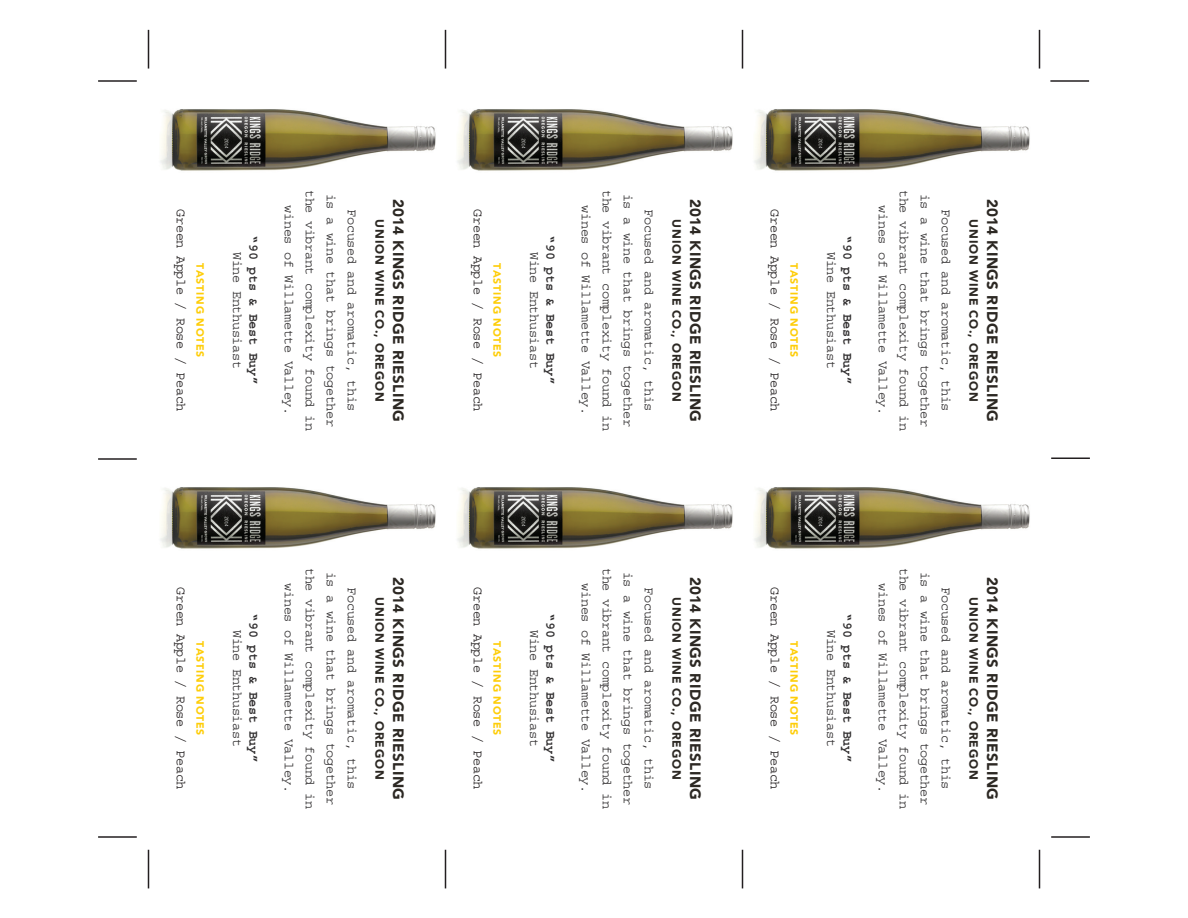
<style>
.page{position:relative;width:1188px;height:918px;background:#fff}
.page>*{position:absolute;margin:0;border:0;box-sizing:border-box;transform-origin:0 0}
.t1{font:900 15px "Avenir";letter-spacing:.035em;color:#2c2823}
.t2{font:13.5px "Courier Std";letter-spacing:-.025em;color:#312f30}
.t3{font:13.5px "Courier Std";letter-spacing:-.025em;color:#231f20}
.t4{font:700 13.5px "Courier Std";letter-spacing:-.025em;color:#312f30}
.t5{font:900 12px "Avenir";letter-spacing:.075em;color:#2c2823}
.t6{font:900 10.5px "Avenir";letter-spacing:.08em;color:#fecd08}
</style>
<div class="page">
<hr style="left:98px;top:80px;width:39px;height:2px;background:#231f20">
<hr style="left:98px;top:458px;width:39px;height:2px;background:#231f20">
<hr style="left:98px;top:836px;width:39px;height:2px;background:#231f20">
<hr style="left:1050px;top:80px;width:39px;height:2px;background:#231f20">
<hr style="left:1051px;top:458px;width:39px;height:1px;background:#231f20">
<hr style="left:1051px;top:836px;width:39px;height:2px;background:#231f20">
<hr style="left:148px;top:30px;width:1px;height:39px;background:#231f20">
<hr style="left:148px;top:850px;width:1px;height:38px;background:#231f20">
<hr style="left:445px;top:30px;width:1px;height:39px;background:#231f20">
<hr style="left:445px;top:850px;width:1px;height:38px;background:#231f20">
<hr style="left:742px;top:30px;width:1px;height:39px;background:#231f20">
<hr style="left:742px;top:850px;width:1px;height:38px;background:#231f20">
<hr style="left:1039px;top:30px;width:1px;height:39px;background:#231f20">
<hr style="left:1039px;top:850px;width:1px;height:38px;background:#231f20">
<img style="left:160px;top:109px;width:870px;height:62px">
<img style="left:160px;top:487px;width:870px;height:62px">
<p class="t2" style="left:317px;top:190px;width:242px;rotate:90deg">the vibrant complexity found in</p>
<p class="t2" style="left:338px;top:194px;width:235px;rotate:90deg">is a wine that brings together</p>
<p class="t2" style="left:614px;top:190px;width:242px;rotate:90deg">the vibrant complexity found in</p>
<p class="t2" style="left:635px;top:194px;width:235px;rotate:90deg">is a wine that brings together</p>
<p class="t2" style="left:911px;top:190px;width:242px;rotate:90deg">the vibrant complexity found in</p>
<p class="t2" style="left:932px;top:194px;width:235px;rotate:90deg">is a wine that brings together</p>
<p class="t3" style="left:189px;top:209px;width:204px;rotate:90deg">Green Apple / Rose / Peach</p>
<p class="t1" style="left:708px;top:199px;width:225px;rotate:90deg">2014 KINGS RIDGE RIESLING</p>
<p class="t1" style="left:411px;top:199px;width:225px;rotate:90deg">2014 KINGS RIDGE RIESLING</p>
<p class="t3" style="left:486px;top:209px;width:204px;rotate:90deg">Green Apple / Rose / Peach</p>
<p class="t1" style="left:1005px;top:199px;width:225px;rotate:90deg">2014 KINGS RIDGE RIESLING</p>
<p class="t2" style="left:296px;top:205px;width:211px;rotate:90deg">wines of Willamette Valley.</p>
<p class="t2" style="left:593px;top:205px;width:211px;rotate:90deg">wines of Willamette Valley.</p>
<p class="t2" style="left:890px;top:205px;width:211px;rotate:90deg">wines of Willamette Valley.</p>
<p class="t3" style="left:783px;top:209px;width:204px;rotate:90deg">Green Apple / Rose / Peach</p>
<p class="t2" style="left:359px;top:209px;width:204px;rotate:90deg">Focused and aromatic, this</p>
<p class="t2" style="left:656px;top:209px;width:204px;rotate:90deg">Focused and aromatic, this</p>
<p class="t2" style="left:953px;top:209px;width:204px;rotate:90deg">Focused and aromatic, this</p>
<p class="t5" style="left:390px;top:219px;width:184px;rotate:90deg">UNION WINE CO., OREGON</p>
<p class="t5" style="left:687px;top:219px;width:184px;rotate:90deg">UNION WINE CO., OREGON</p>
<p class="t5" style="left:984px;top:219px;width:184px;rotate:90deg">UNION WINE CO., OREGON</p>
<p class="t4" style="left:261px;top:235px;width:151px;rotate:90deg">“90 pts &amp; Best Buy”</p>
<p class="t4" style="left:558px;top:235px;width:151px;rotate:90deg">“90 pts &amp; Best Buy”</p>
<p class="t4" style="left:855px;top:235px;width:151px;rotate:90deg">“90 pts &amp; Best Buy”</p>
<p class="t2" style="left:245px;top:252px;width:118px;rotate:90deg">Wine Enthusiast</p>
<p class="t2" style="left:542px;top:252px;width:118px;rotate:90deg">Wine Enthusiast</p>
<p class="t2" style="left:839px;top:252px;width:118px;rotate:90deg">Wine Enthusiast</p>
<p class="t6" style="left:209px;top:263px;width:95px;rotate:90deg">TASTING NOTES</p>
<p class="t6" style="left:506px;top:263px;width:95px;rotate:90deg">TASTING NOTES</p>
<p class="t6" style="left:803px;top:263px;width:95px;rotate:90deg">TASTING NOTES</p>
<p class="t2" style="left:317px;top:568px;width:242px;rotate:90deg">the vibrant complexity found in</p>
<p class="t2" style="left:338px;top:572px;width:235px;rotate:90deg">is a wine that brings together</p>
<p class="t2" style="left:614px;top:568px;width:242px;rotate:90deg">the vibrant complexity found in</p>
<p class="t2" style="left:635px;top:572px;width:235px;rotate:90deg">is a wine that brings together</p>
<p class="t2" style="left:911px;top:568px;width:242px;rotate:90deg">the vibrant complexity found in</p>
<p class="t2" style="left:932px;top:572px;width:235px;rotate:90deg">is a wine that brings together</p>
<p class="t3" style="left:189px;top:587px;width:204px;rotate:90deg">Green Apple / Rose / Peach</p>
<p class="t1" style="left:708px;top:577px;width:225px;rotate:90deg">2014 KINGS RIDGE RIESLING</p>
<p class="t1" style="left:411px;top:577px;width:225px;rotate:90deg">2014 KINGS RIDGE RIESLING</p>
<p class="t3" style="left:486px;top:587px;width:204px;rotate:90deg">Green Apple / Rose / Peach</p>
<p class="t1" style="left:1005px;top:577px;width:225px;rotate:90deg">2014 KINGS RIDGE RIESLING</p>
<p class="t2" style="left:296px;top:583px;width:211px;rotate:90deg">wines of Willamette Valley.</p>
<p class="t2" style="left:593px;top:583px;width:211px;rotate:90deg">wines of Willamette Valley.</p>
<p class="t2" style="left:890px;top:583px;width:211px;rotate:90deg">wines of Willamette Valley.</p>
<p class="t3" style="left:783px;top:587px;width:204px;rotate:90deg">Green Apple / Rose / Peach</p>
<p class="t2" style="left:359px;top:587px;width:204px;rotate:90deg">Focused and aromatic, this</p>
<p class="t2" style="left:656px;top:587px;width:204px;rotate:90deg">Focused and aromatic, this</p>
<p class="t2" style="left:953px;top:587px;width:204px;rotate:90deg">Focused and aromatic, this</p>
<p class="t5" style="left:390px;top:597px;width:184px;rotate:90deg">UNION WINE CO., OREGON</p>
<p class="t5" style="left:687px;top:597px;width:184px;rotate:90deg">UNION WINE CO., OREGON</p>
<p class="t5" style="left:984px;top:597px;width:184px;rotate:90deg">UNION WINE CO., OREGON</p>
<p class="t4" style="left:261px;top:613px;width:151px;rotate:90deg">“90 pts &amp; Best Buy”</p>
<p class="t4" style="left:558px;top:613px;width:151px;rotate:90deg">“90 pts &amp; Best Buy”</p>
<p class="t4" style="left:855px;top:613px;width:151px;rotate:90deg">“90 pts &amp; Best Buy”</p>
<p class="t2" style="left:245px;top:630px;width:118px;rotate:90deg">Wine Enthusiast</p>
<p class="t2" style="left:542px;top:630px;width:118px;rotate:90deg">Wine Enthusiast</p>
<p class="t2" style="left:839px;top:630px;width:118px;rotate:90deg">Wine Enthusiast</p>
<p class="t6" style="left:209px;top:641px;width:95px;rotate:90deg">TASTING NOTES</p>
<p class="t6" style="left:506px;top:641px;width:95px;rotate:90deg">TASTING NOTES</p>
<p class="t6" style="left:803px;top:641px;width:95px;rotate:90deg">TASTING NOTES</p>
</div>
